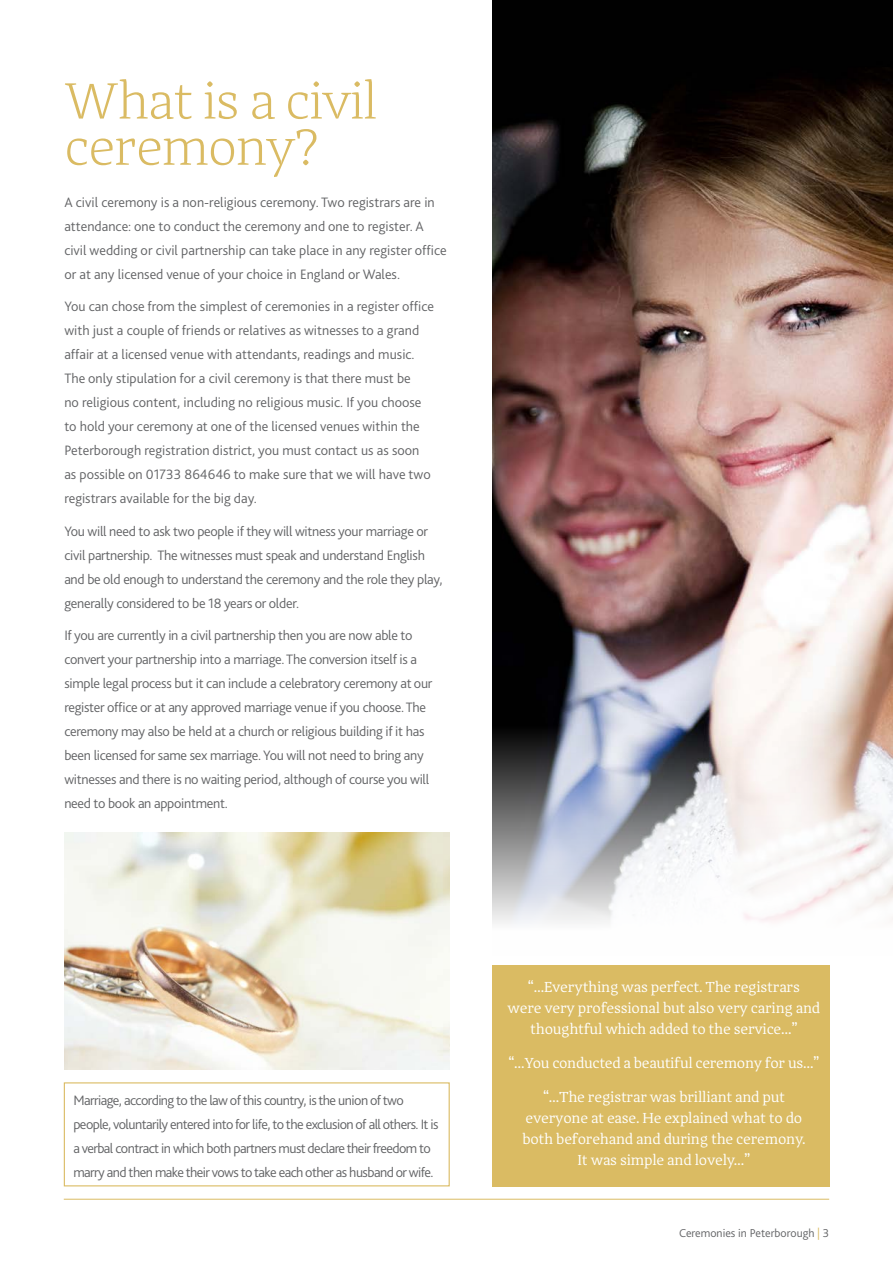
<style>
.page{position:relative;width:893px;height:1263px;background:#fff}
.page>*{position:absolute;margin:0;border:0;box-sizing:border-box;transform-origin:0 0}
.t1{font:300 52.5px/46.2px "Adagio Serif";letter-spacing:-.02em;color:#dabb63}
.t2{font:15px/21px "Adagio Serif";letter-spacing:-.015em;color:#fff;text-align:center}
.t3{font:300 14.25px/24px "Bliss 2";color:#636466}
.t4{font:300 14.25px/24px "Bliss 2";letter-spacing:-.02em;color:#636466}
.t5{font:300 14.25px/24px "Bliss 2";letter-spacing:-.04em;color:#636466}
.t6{font:300 12px "Bliss 2";color:#636466}
.s1{color:#dabb63}
</style>
<div class="page">
<div style="left:492px;top:965px;width:338px;height:221px;background:#dabb63"></div>
<img style="left:492px;top:0;width:401px;height:924px">
<div style="left:64px;top:1082px;width:386px;height:104px;border:1px solid #dabb63"></div>
<img style="left:64px;top:833px;width:385px;height:236px">
<hr style="left:64px;top:1199px;width:765px;height:1px;background:#dabb63">
<h1 class="t1" style="left:64px;top:78px;width:315px">What is a civil ceremony?</h1>
<p class="t3" style="left:64px;top:190px;width:384px">A civil ceremony is a non-religious ceremony. Two registrars are in attendance: one to conduct the ceremony and one to register. A civil wedding or civil partnership can take place in any register office or at any licensed venue of your choice in England or Wales.</p>
<p class="t3" style="left:64px;top:294px;width:371px">You can chose from the simplest of ceremonies in a register office with just a couple of friends or relatives as witnesses to a grand affair at a licensed venue with attendants, readings and music.<br>The only stipulation for a civil ceremony is that there must be<br>no religious content, including no religious music. If you choose to hold your ceremony at one of the licensed venues within the Peterborough registration district, you must contact us as soon as possible on 01733 864646 to make sure that we will have two registrars available for the big day.</p>
<p class="t4" style="left:64px;top:519px;width:380px">You will need to ask two people if they will witness your marriage or civil partnership. The witnesses must speak and understand English and be old enough to understand the ceremony and the role they play, generally considered to be 18 years or older.</p>
<p class="t4" style="left:64px;top:623px;width:370px">If you are currently in a civil partnership then you are now able to convert your partnership into a marriage. The conversion itself is a simple legal process but it can include a celebratory ceremony at our register office or at any approved marriage venue if you choose. The ceremony may also be held at a church or religious building if it has been licensed for same sex marriage. You will not need to bring any witnesses and there is no waiting period, although of course you will need to book an appointment.</p>
<p class="t5" style="left:73px;top:1088px;width:367px">Marriage, according to the law of this country, is the union of two people, voluntarily entered into for life, to the exclusion of all others. It is a verbal contract in which both partners must declare their freedom to marry and then make their vows to take each other as husband or wife.</p>
<p class="t2" style="left:507px;top:977px;width:314px">“…Everything was perfect. The registrars<br>were very professional but also very caring and thoughtful which added to the service…”</p>
<p class="t2" style="left:508px;top:1052px;width:313px">“…You conducted a beautiful ceremony for us…”</p>
<p class="t2" style="left:522px;top:1086px;width:285px">“…The registrar was brilliant and put everyone at ease. He explained what to do both beforehand and during the ceremony.<br>It was simple and lovely…”</p>
<p class="t6" style="left:679px;top:1225px;width:152px">Ceremonies in Peterborough <span class="s1">|</span> 3</p>
</div>
